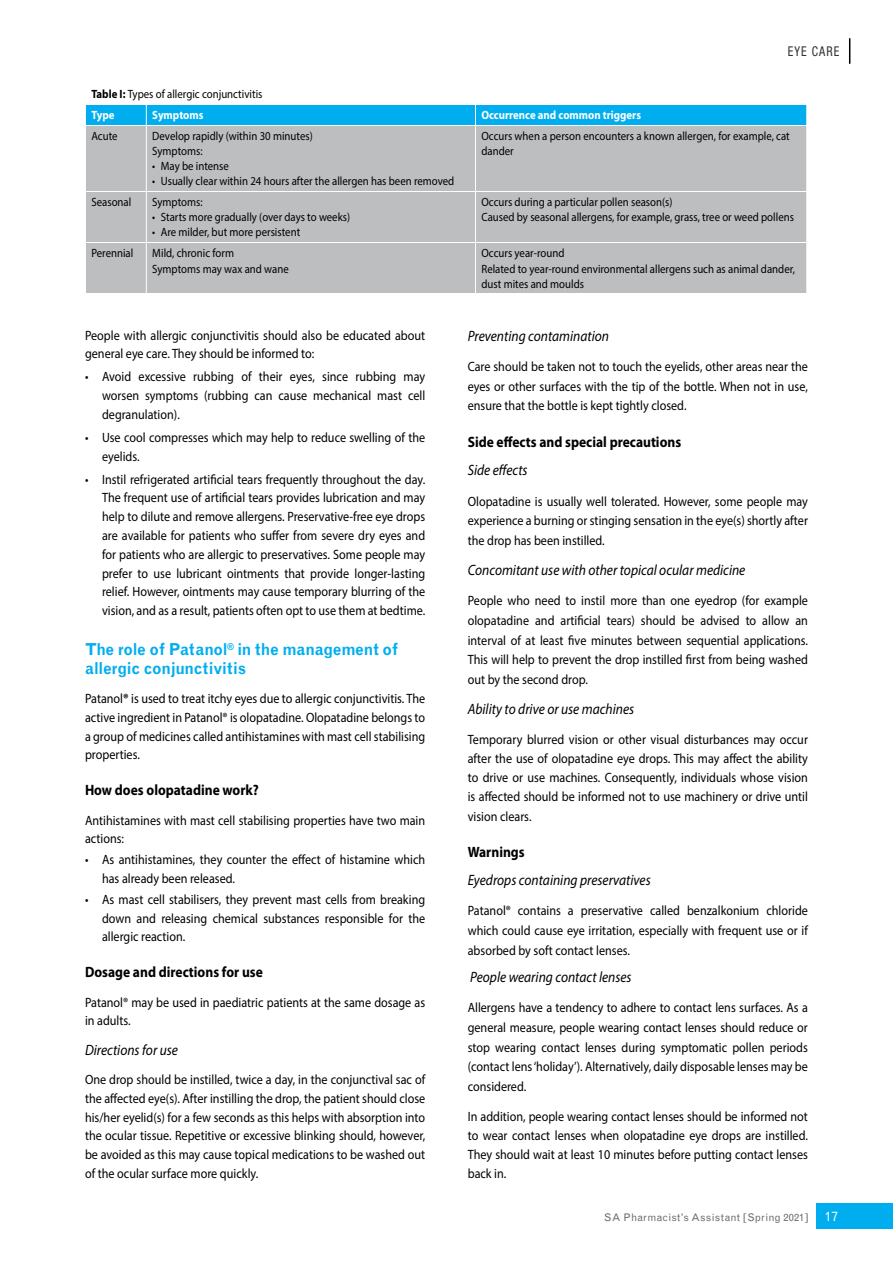
<style>
.page{position:relative;width:893px;height:1263px;background:#fff}
.page>*{position:absolute;margin:0;border:0;box-sizing:border-box;transform-origin:0 0}
.t1{font:700 16.5px/18.8px "Grotesque";letter-spacing:-.02em;color:#00aeef;scale:.9 1}
.t2{font:italic 15px "Myriad Pro";color:#000;scale:.9 1}
.t3{font:700 15px "Myriad Pro";color:#000;scale:.9 1}
.t4{font:13.5px/18.8px "Myriad Pro";color:#000;text-align:justify;scale:.9 1}
.t5{font:condensed 13.5px "Helvetica Neue LT Std";letter-spacing:.09em;color:#000;scale:.9 1}
.t6{font:12px/15px "Myriad Pro";color:#000;scale:.9 1}
.t7{font:700 12px "Myriad Pro";color:#fff;scale:.9 1}
.t8{font:10.5px "Grotesque";letter-spacing:.02em;color:#6d6e71}
.s1{font-weight:700}
.s2{font-weight:700;color:#fff}
.s3{font-size:13.5px;color:#fff}
</style>
<div class="page">
<svg style="left:849px;top:38px;width:1px;height:26px"></svg>
<div style="left:816px;top:1203px;width:77px;height:26px;background:#00aeef"></div>
<div style="left:86px;top:126px;width:720px;height:167px;background:#bcbec0"></div>
<div style="left:85px;top:104px;width:722px;height:21px;background:#00aeef"></div>
<hr style="left:146px;top:126px;width:1px;height:65px;background:#fff">
<hr style="left:475px;top:126px;width:1px;height:65px;background:#fff">
<hr style="left:85px;top:191px;width:61px;height:1px;background:#fff">
<hr style="left:146px;top:191px;width:329px;height:1px;background:#fff">
<hr style="left:146px;top:192px;width:1px;height:50px;background:#fff">
<hr style="left:475px;top:191px;width:332px;height:1px;background:#fff">
<hr style="left:475px;top:192px;width:1px;height:50px;background:#fff">
<hr style="left:85px;top:242px;width:61px;height:1px;background:#fff">
<hr style="left:146px;top:242px;width:329px;height:1px;background:#fff">
<hr style="left:146px;top:243px;width:1px;height:50px;background:#fff">
<hr style="left:475px;top:242px;width:332px;height:1px;background:#fff">
<hr style="left:475px;top:243px;width:1px;height:50px;background:#fff">
<p class="t6" style="left:91px;top:84px;width:192px;line-height:21px"><span class="s1">Table I:</span> Types of allergic conjunctivitis<br><span class="s2">Type</span></p>
<p class="t7" style="left:152px;top:108px;width:58px">Symptoms</p>
<p class="t7" style="left:481px;top:108px;width:179px">Occurrence and common triggers</p>
<p class="t5" style="left:788px;top:43px;width:59px">EYE CARE</p>
<p class="t6" style="left:91px;top:129px;width:31px">Acute</p>
<p class="t6" style="left:152px;top:129px;width:180px">Develop rapidly (within 30 minutes)<br>Symptoms:</p>
<p class="t6" style="left:152px;top:159px;width:87px">• May be intense</p>
<p class="t6" style="left:152px;top:174px;width:337px">• Usually clear within 24 hours after the allergen has been removed</p>
<p class="t6" style="left:91px;top:195px;width:46px">Seasonal</p>
<p class="t6" style="left:152px;top:195px;width:58px">Symptoms:</p>
<p class="t6" style="left:152px;top:210px;width:221px">• Starts more gradually (over days to weeks)</p>
<p class="t6" style="left:152px;top:225px;width:166px">• Are milder, but more persistent</p>
<p class="t6" style="left:481px;top:129px;width:344px">Occurs when a person encounters a known allergen, for example, cat dander</p>
<p class="t6" style="left:481px;top:195px;width:349px">Occurs during a particular pollen season(s)<br>Caused by seasonal allergens, for example, grass, tree or weed pollens</p>
<p class="t6" style="left:91px;top:246px;width:48px">Perennial</p>
<p class="t6" style="left:152px;top:246px;width:153px">Mild, chronic form<br>Symptoms may wax and wane</p>
<p class="t6" style="left:481px;top:246px;width:350px">Occurs year-round<br>Related to year-round environmental allergens such as animal dander, dust mites and moulds</p>
<p class="t4" style="left:85px;top:326px;width:379px">People with allergic conjunctivitis should also be educated about general eye care. They should be informed to:</p>
<p class="t4" style="left:102px;top:367px;width:361px;text-indent:-17px">• Avoid excessive rubbing of their eyes, since rubbing may worsen symptoms (rubbing can cause mechanical mast cell degranulation).</p>
<p class="t4" style="left:102px;top:428px;width:361px;text-indent:-17px">• Use cool compresses which may help to reduce swelling of the eyelids.</p>
<p class="t4" style="left:102px;top:470px;width:361px;text-indent:-17px">• Instil refrigerated artificial tears frequently throughout the day.<br>The frequent use of artificial tears provides lubrication and may help to dilute and remove allergens. Preservative-free eye drops are available for patients who suffer from severe dry eyes and for patients who are allergic to preservatives. Some people may prefer to use lubricant ointments that provide longer-lasting relief. However, ointments may cause temporary blurring of the vision, and as a result, patients often opt to use them at bedtime.</p>
<p class="t1" style="left:85px;top:640px;width:349px">The role of Patanol<sup>®</sup> in the management of allergic conjunctivitis</p>
<p class="t4" style="left:85px;top:689px;width:380px">Patanol<span class="s1">®</span> is used to treat itchy eyes due to allergic conjunctivitis. The active ingredient in Patanol® is olopatadine. Olopatadine belongs to a group of medicines called antihistamines with mast cell stabilising properties.</p>
<p class="t3" style="left:85px;top:780px;width:195px">How does olopatadine work?</p>
<p class="t4" style="left:85px;top:810px;width:379px">Antihistamines with mast cell stabilising properties have two main actions:</p>
<p class="t4" style="left:102px;top:850px;width:361px;text-indent:-17px">• As antihistamines, they counter the effect of histamine which has already been released.</p>
<p class="t4" style="left:102px;top:890px;width:361px;text-indent:-17px">• As mast cell stabilisers, they prevent mast cells from breaking down and releasing chemical substances responsible for the allergic reaction.</p>
<p class="t3" style="left:85px;top:962px;width:199px">Dosage and directions for use</p>
<p class="t4" style="left:85px;top:992px;width:380px">Patanol® may be used in paediatric patients at the same dosage as in adults.</p>
<p class="t2" style="left:85px;top:1040px;width:105px">Directions for use</p>
<p class="t4" style="left:85px;top:1070px;width:379px">One drop should be instilled, twice a day, in the conjunctival sac of the affected eye(s). After instilling the drop, the patient should close his/her eyelid(s) for a few seconds as this helps with absorption into the ocular tissue. Repetitive or excessive blinking should, however, be avoided as this may cause topical medications to be washed out of the ocular surface more quickly.</p>
<p class="t2" style="left:468px;top:326px;width:159px">Preventing contamination</p>
<p class="t4" style="left:468px;top:356px;width:379px;line-height:19.6px">Care should be taken not to touch the eyelids, other areas near the eyes or other surfaces with the tip of the bottle. When not in use, ensure that the bottle is kept tightly closed.</p>
<p class="t3" style="left:468px;top:432px;width:239px">Side effects and special precautions</p>
<p class="t2" style="left:468px;top:461px;width:68px">Side effects</p>
<p class="t4" style="left:468px;top:491px;width:380px;line-height:19.6px">Olopatadine is usually well tolerated. However, some people may experience a burning or stinging sensation in the eye(s) shortly after the drop has been instilled.</p>
<p class="t2" style="left:468px;top:561px;width:310px">Concomitant use with other topical ocular medicine</p>
<p class="t4" style="left:468px;top:591px;width:379px;line-height:19.6px">People who need to instil more than one eyedrop (for example olopatadine and artificial tears) should be advised to allow an interval of at least five minutes between sequential applications.<br>This will help to prevent the drop instilled first from being washed out by the second drop.</p>
<p class="t2" style="left:468px;top:700px;width:186px">Ability to drive or use machines</p>
<p class="t4" style="left:468px;top:730px;width:379px;line-height:19.2px">Temporary blurred vision or other visual disturbances may occur after the use of olopatadine eye drops. This may affect the ability to drive or use machines. Consequently, individuals whose vision is affected should be informed not to use machinery or drive until vision clears.</p>
<p class="t3" style="left:468px;top:843px;width:65px">Warnings</p>
<p class="t2" style="left:468px;top:871px;width:205px">Eyedrops containing preservatives</p>
<p class="t4" style="left:468px;top:901px;width:379px;line-height:19.6px">Patanol® contains a preservative called benzalkonium chloride which could cause eye irritation, especially with frequent use or if absorbed by soft contact lenses.</p>
<p class="t2" style="left:470px;top:968px;width:181px">People wearing contact lenses</p>
<p class="t4" style="left:468px;top:998px;width:379px;line-height:19.6px">Allergens have a tendency to adhere to contact lens surfaces. As a general measure, people wearing contact lenses should reduce or stop wearing contact lenses during symptomatic pollen periods (contact lens ‘holiday’). Alternatively, daily disposable lenses may be considered.</p>
<p class="t4" style="left:468px;top:1106px;width:379px">In addition, people wearing contact lenses should be informed not to wear contact lenses when olopatadine eye drops are instilled.<br>They should wait at least 10 minutes before putting contact lenses back in.</p>
<p class="t8" style="left:604px;top:1211px;width:235px">SA Pharmacist’s Assistant [Spring 2021] <span class="s3">17</span></p>
</div>
